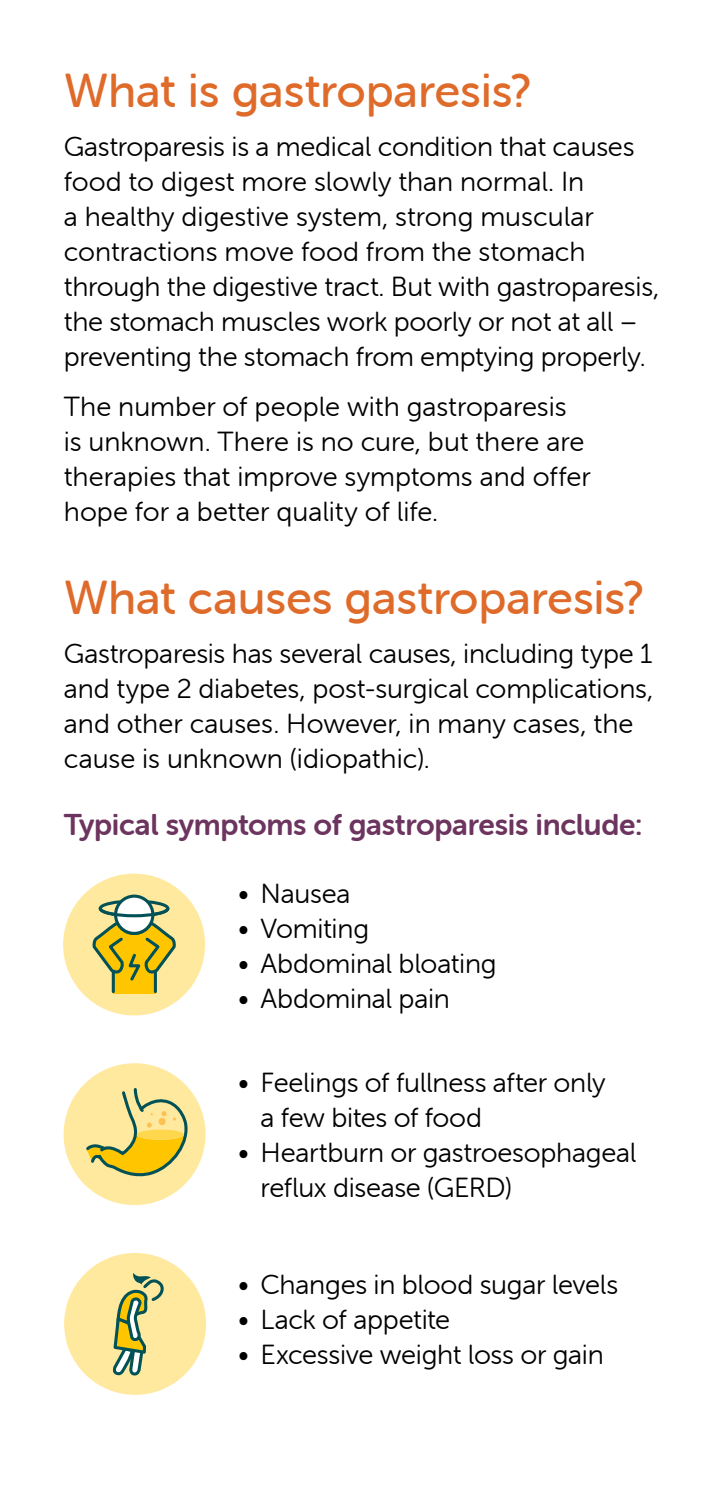
<style>
.page{position:relative;width:702px;height:1489px;background:#fff}
.page>*{position:absolute;margin:0;border:0;box-sizing:border-box;transform-origin:0 0}
.t1{font:47.5px "Museo Sans Rounded 500";letter-spacing:-.005em;color:#df6b2a}
.t2{font:30px "Museo Sans Rounded 700";letter-spacing:-.01em;color:#6c345e}
.t3{font:27.5px/35px "Museo Sans Rounded 300";letter-spacing:-.01em;color:#000}
</style>
<div class="page">
<div style="left:63px;top:873px;width:142px;height:142px;background:#ffe99e;border-radius:50%"></div>
<div style="left:113px;top:936px;width:42px;height:57px;background:#ffc600"></div>
<hr style="left:112px;top:972px;width:3px;height:19px;background:#025157">
<hr style="left:154px;top:972px;width:3px;height:19px;background:#025157">
<div style="left:99px;top:899px;width:70px;height:18px;border:3px solid #025157;border-radius:50%"></div>
<svg style="left:115px;top:896px;width:38px;height:37px"></svg>
<div style="left:114px;top:894px;width:40px;height:41px;border:3px solid #025157;border-radius:50%"></div>
<svg style="left:92px;top:905px;width:84px;height:78px"></svg>
<div style="left:64px;top:1063px;width:141px;height:142px;background:#ffe99e;border-radius:50%"></div>
<svg style="left:86px;top:1086px;width:107px;height:96px"></svg>
<div style="left:64px;top:1253px;width:142px;height:142px;background:#ffe99e;border-radius:50%"></div>
<svg style="left:112px;top:1273px;width:57px;height:117px"></svg>
<h1 class="t1" style="left:64px;top:64px;width:469px">What is gastroparesis?</h1>
<p class="t3" style="left:64px;top:129px;width:596px">Gastroparesis is a medical condition that causes food to digest more slowly than normal. In<br>a healthy digestive system, strong muscular contractions move food from the stomach through the digestive tract. But with gastroparesis, the stomach muscles work poorly or not at all – preventing the stomach from emptying properly.</p>
<p class="t3" style="left:64px;top:389px;width:528px">The number of people with gastroparesis is unknown. There is no cure, but there are therapies that improve symptoms and offer hope for a better quality of life.</p>
<h1 class="t1" style="left:64px;top:571px;width:582px">What causes gastroparesis?</h1>
<p class="t3" style="left:64px;top:636px;width:591px">Gastroparesis has several causes, including type 1 and type 2 diabetes, post-surgical complications, and other causes. However, in many cases, the cause is unknown (idiopathic).</p>
<p class="t2" style="left:64px;top:807px;width:580px">Typical symptoms of gastroparesis include:</p>
<p class="t3" style="left:238px;top:876px;width:114px">• Nausea</p>
<p class="t3" style="left:238px;top:911px;width:132px">• Vomiting</p>
<p class="t3" style="left:238px;top:946px;width:260px">• Abdominal bloating</p>
<p class="t3" style="left:238px;top:981px;width:213px">• Abdominal pain</p>
<p class="t3" style="left:260px;top:1065px;width:346px;text-indent:-22px">• Feelings of fullness after only a few bites of food</p>
<p class="t3" style="left:260px;top:1135px;width:377px;text-indent:-22px">• Heartburn or gastroesophageal reflux disease (GERD)</p>
<p class="t3" style="left:238px;top:1267px;width:382px">• Changes in blood sugar levels</p>
<p class="t3" style="left:238px;top:1302px;width:213px">• Lack of appetite</p>
<p class="t3" style="left:238px;top:1337px;width:367px">• Excessive weight loss or gain</p>
</div>
